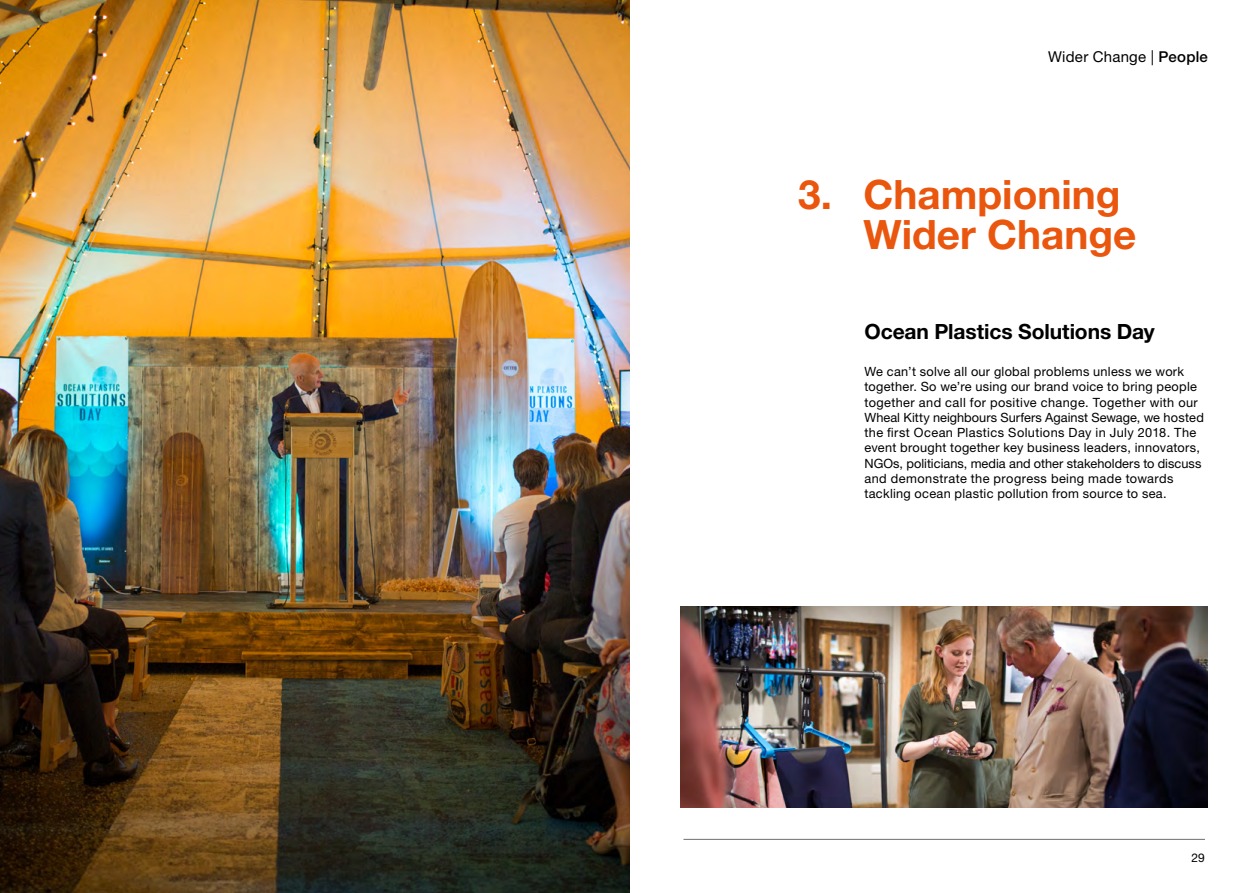
<style>
.page{position:relative;width:1259px;height:893px;background:#fff}
.page>*{position:absolute;margin:0;border:0;box-sizing:border-box;transform-origin:0 0}
.t1{font:700 40.5px/40.5px "Helvetica Neue LT Std";color:#ea560d}
.t2{font:700 21px "Helvetica Neue LT Std";letter-spacing:-.005em;color:#000}
.t3{font:15px "Helvetica Neue LT Std";letter-spacing:.015em;color:#000}
.t4{font:12.75px/15.3px "Helvetica Neue LT Std";letter-spacing:.02em;color:#000}
.t5{font:12px "Helvetica Neue LT Std";color:#000}
.s1{font-weight:500}
</style>
<div class="page">
<hr style="left:683px;top:839px;width:522px;height:1px;background:#706f6f">
<img style="left:0;top:0;width:629px;height:893px">
<img style="left:680px;top:607px;width:528px;height:201px">
<p class="t3" style="left:1048px;top:47px;width:161px">Wider Change | <span class="s1">People</span></p>
<h1 class="t1" style="left:798px;top:173px;width:35px">3.</h1>
<h1 class="t1" style="left:863px;top:173px;width:274px">Championing<br>Wider Change</h1>
<h2 class="t2" style="left:864px;top:319px;width:292px">Ocean Plastics Solutions Day</h2>
<p class="t4" style="left:864px;top:364px;width:341px">We can’t solve all our global problems unless we work together. So we’re using our brand voice to bring people together and call for positive change. Together with our Wheal Kitty neighbours Surfers Against Sewage, we hosted the first Ocean Plastics Solutions Day in July 2018. The event brought together key business leaders, innovators, NGOs, politicians, media and other stakeholders to discuss and demonstrate the progress being made towards tackling ocean plastic pollution from source to sea.</p>
<p class="t5" style="left:1191px;top:851px;width:15px">29</p>
</div>
